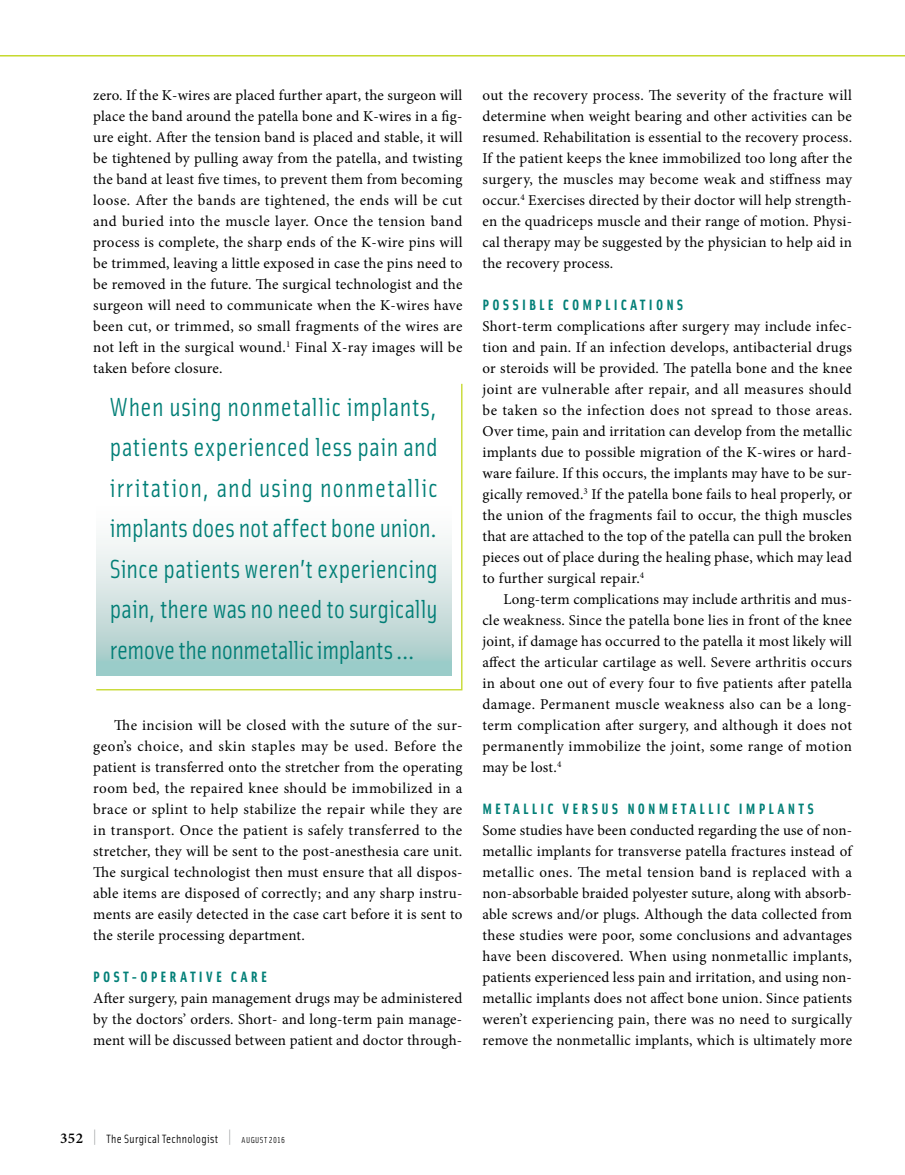
<style>
.page{position:relative;width:905px;height:1175px;background:#fff}
.page>*{position:absolute;margin:0;border:0;box-sizing:border-box;transform-origin:0 0}
.t1{font:26.25px/40.5px "Solex Regular Lining";letter-spacing:-.015em;color:#027f77;text-align:justify}
.t2{font:15px/21px "Minion Pro";letter-spacing:.015em;color:#000;text-align:justify}
.t3{font:15px "Solex Bold Lining";letter-spacing:.215em;color:#027f77}
.t4{font:12px "Solex";letter-spacing:.025em;color:#000}
.s1{font-family:"Minion Pro";font-weight:600;font-size:15px}
.s2{font-family:"Solex Regular Lining";font-size:19.5px;color:#939598}
.s3{font-family:"Solex Regular Lining";font-size:8.7px}
</style>
<div class="page">
<hr style="left:0;top:55px;width:904px;height:1px;background:#c6d92d">
<svg style="left:96px;top:383px;width:367px;height:308px"></svg>
<p class="t2" style="left:93px;top:85px;width:371px">zero. If the K-wires are placed further apart, the surgeon will place the band around the patella bone and K-wires in a fig&shy;ure eight. After the tension band is placed and stable, it will be tightened by pulling away from the patella, and twisting the band at least five times, to prevent them from becoming loose. After the bands are tightened, the ends will be cut and buried into the muscle layer. Once the tension band process is complete, the sharp ends of the K-wire pins will be trimmed, leaving a little exposed in case the pins need to be removed in the future. The surgical technologist and the surgeon will need to communicate when the K-wires have been cut, or trimmed, so small fragments of the wires are not left in the surgical wound.<sup>1</sup> Final X-ray images will be taken before closure.</p>
<p class="t1" style="left:110px;top:385px;width:329px">When using nonmetallic implants, patients experienced less pain and irritation, and using nonmetallic implants does not affect bone union.<br>Since patients weren’t experiencing pain, there was no need to surgically remove the nonmetallic implants ...</p>
<p class="t2" style="left:93px;top:715px;width:371px;text-indent:21px">The incision will be closed with the suture of the sur&shy;geon’s choice, and skin staples may be used. Before the patient is transferred onto the stretcher from the operating room bed, the repaired knee should be immobilized in a brace or splint to help stabilize the repair while they are in transport. Once the patient is safely transferred to the stretcher, they will be sent to the post-anesthesia care unit.<br>The surgical technologist then must ensure that all dispos&shy;able items are disposed of correctly; and any sharp instru&shy;ments are easily detected in the case cart before it is sent to the sterile processing department.</p>
<p class="t3" style="left:93px;top:967px;width:175px">POST-OPERATIVE CARE</p>
<p class="t2" style="left:93px;top:988px;width:371px">After surgery, pain management drugs may be administered by the doctors’ orders. Short- and long-term pain manage&shy;ment will be discussed between patient and doctor through-</p>
<p class="t2" style="left:482px;top:85px;width:371px">out the recovery process. The severity of the fracture will determine when weight bearing and other activities can be resumed. Rehabilitation is essential to the recovery process.<br>If the patient keeps the knee immobilized too long after the surgery, the muscles may become weak and stiffness may occur.<sup>4</sup> Exercises directed by their doctor will help strength&shy;en the quadriceps muscle and their range of motion. Physi&shy;cal therapy may be suggested by the physician to help aid in the recovery process.</p>
<p class="t3" style="left:482px;top:295px;width:202px">POSSIBLE COMPLICATIONS</p>
<p class="t2" style="left:482px;top:316px;width:371px">Short-term complications after surgery may include infec&shy;tion and pain. If an infection develops, antibacterial drugs or steroids will be provided. The patella bone and the knee joint are vulnerable after repair, and all measures should be taken so the infection does not spread to those areas.<br>Over time, pain and irritation can develop from the metallic implants due to possible migration of the K-wires or hard&shy;ware failure. If this occurs, the implants may have to be sur&shy;gically removed.<sup>3</sup> If the patella bone fails to heal properly, or the union of the fragments fail to occur, the thigh muscles that are attached to the top of the patella can pull the broken pieces out of place during the healing phase, which may lead to further surgical repair.<sup>4</sup></p>
<p class="t2" style="left:482px;top:589px;width:371px;text-indent:21px">Long-term complications may include arthritis and mus&shy;cle weakness. Since the patella bone lies in front of the knee joint, if damage has occurred to the patella it most likely will affect the articular cartilage as well. Severe arthritis occurs in about one out of every four to five patients after patella damage. Permanent muscle weakness also can be a long&shy;term complication after surgery, and although it does not permanently immobilize the joint, some range of motion may be lost.<sup>4</sup></p>
<p class="t3" style="left:482px;top:799px;width:333px">METALLIC VERSUS NONMETALLIC IMPLANTS</p>
<p class="t2" style="left:482px;top:820px;width:372px">Some studies have been conducted regarding the use of non&shy;metallic implants for transverse patella fractures instead of metallic ones. The metal tension band is replaced with a non-absorbable braided polyester suture, along with absorb&shy;able screws and/or plugs. Although the data collected from these studies were poor, some conclusions and advantages have been discovered. When using nonmetallic implants, patients experienced less pain and irritation, and using non&shy;metallic implants does not affect bone union. Since patients weren’t experiencing pain, there was no need to surgically remove the nonmetallic implants, which is ultimately more</p>
<p class="t4" style="left:60px;top:1130px;width:226px"><span class="s1">352</span> <span class="s2">|</span> The Surgical Technologist <span class="s2">|</span> <span class="s3">AUGUST 2016</span></p>
</div>
